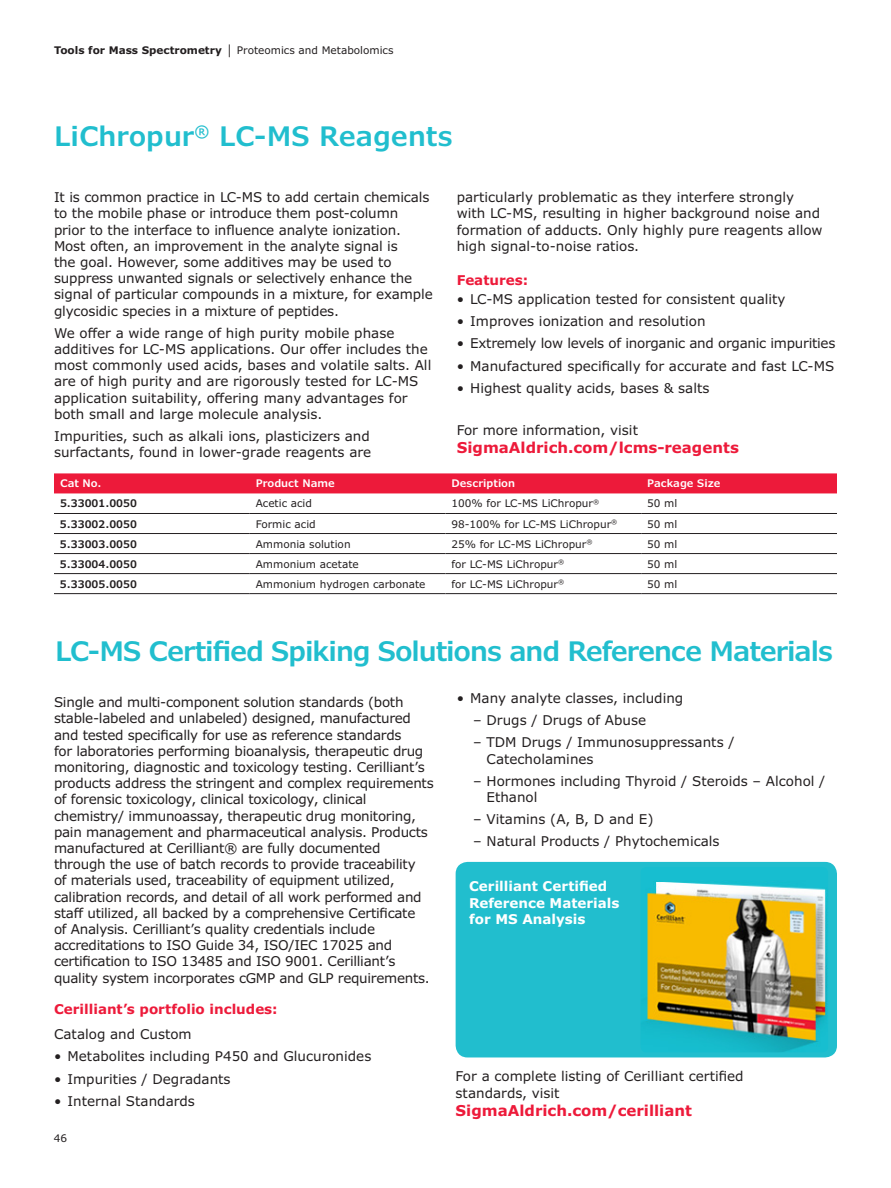
<style>
.page{position:relative;width:891px;height:1188px;background:#fff}
.page>*{position:absolute;margin:0;border:0;box-sizing:border-box;transform-origin:0 0}
.t1{font:600 27px "Verdana Pro";letter-spacing:-.04em;color:#21bece}
.t2{font:600 27px "Verdana Pro";color:#21bece}
.t3{font:700 15px "Verdana Pro";color:#ed1a3a}
.t4{font:13.5px/16.2px "Verdana Pro";letter-spacing:-.01em;color:#231f20}
.t5{font:700 13.5px/16.5px "Verdana Pro";color:#fff}
.t6{font:700 13.5px "Verdana Pro";color:#ed1a3a}
.t7{font:10.5px "Verdana Pro";color:#231f20}
.t8{font:600 10.5px "Verdana Pro";color:#231f20}
.t9{font:600 10.5px "Verdana Pro";color:#fff}
.s1{font-weight:700}
</style>
<div class="page">
<div style="left:456px;top:862px;width:381px;height:195px;background:#21bece;border-radius:12px"></div>
<div style="left:54px;top:473px;width:783px;height:20px;background:#ed1a3a"></div>
<hr style="left:54px;top:513px;width:196px;height:1px;background:#231f20">
<hr style="left:250px;top:513px;width:196px;height:1px;background:#231f20">
<hr style="left:446px;top:513px;width:195px;height:1px;background:#231f20">
<hr style="left:641px;top:513px;width:196px;height:1px;background:#231f20">
<hr style="left:54px;top:533px;width:196px;height:1px;background:#231f20">
<hr style="left:250px;top:533px;width:196px;height:1px;background:#231f20">
<hr style="left:446px;top:533px;width:195px;height:1px;background:#231f20">
<hr style="left:641px;top:533px;width:196px;height:1px;background:#231f20">
<hr style="left:54px;top:553px;width:196px;height:1px;background:#231f20">
<hr style="left:250px;top:553px;width:196px;height:1px;background:#231f20">
<hr style="left:446px;top:553px;width:195px;height:1px;background:#231f20">
<hr style="left:641px;top:553px;width:196px;height:1px;background:#231f20">
<hr style="left:54px;top:573px;width:196px;height:1px;background:#231f20">
<hr style="left:250px;top:573px;width:196px;height:1px;background:#231f20">
<hr style="left:446px;top:573px;width:195px;height:1px;background:#231f20">
<hr style="left:641px;top:573px;width:196px;height:1px;background:#231f20">
<hr style="left:54px;top:593px;width:196px;height:1px;background:#231f20">
<hr style="left:250px;top:593px;width:196px;height:1px;background:#231f20">
<hr style="left:446px;top:593px;width:195px;height:1px;background:#231f20">
<hr style="left:641px;top:593px;width:196px;height:1px;background:#231f20">
<img style="left:641px;top:880px;width:187px;height:172px">
<p class="t7" style="left:54px;top:43px;width:341px"><span class="s1">Tools for Mass Spectrometry</span> │ Proteomics and Metabolomics</p>
<h1 class="t2" style="left:54px;top:119px;width:400px">LiChropur<sup>®</sup> LC-MS Reagents</h1>
<p class="t4" style="left:457px;top:189px;width:367px">particularly problematic as they interfere strongly with LC-MS, resulting in higher background noise and formation of adducts. Only highly pure reagents allow high signal-to-noise ratios.</p>
<p class="t4" style="left:54px;top:189px;width:380px">It is common practice in LC-MS to add certain chemicals to the mobile phase or introduce them post-column prior to the interface to influence analyte ionization.<br>Most often, an improvement in the analyte signal is<br>the goal. However, some additives may be used to suppress unwanted signals or selectively enhance the signal of particular compounds in a mixture, for example glycosidic species in a mixture of peptides.</p>
<p class="t4" style="left:54px;top:325px;width:379px">We offer a wide range of high purity mobile phase additives for LC-MS applications. Our offer includes the most commonly used acids, bases and volatile salts. All are of high purity and are rigorously tested for LC-MS application suitability, offering many advantages for both small and large molecule analysis.</p>
<p class="t4" style="left:54px;top:428px;width:319px">Impurities, such as alkali ions, plasticizers and surfactants, found in lower-grade reagents are</p>
<p class="t9" style="left:60px;top:477px;width:43px">Cat No.</p>
<p class="t9" style="left:256px;top:477px;width:80px">Product Name</p>
<p class="t9" style="left:452px;top:477px;width:65px">Description</p>
<p class="t9" style="left:647px;top:477px;width:75px">Package Size</p>
<p class="t8" style="left:60px;top:497px;width:78px">5.33001.0050</p>
<p class="t7" style="left:256px;top:497px;width:58px">Acetic acid</p>
<p class="t7" style="left:452px;top:497px;width:149px">100% for LC-MS LiChropur<sup>®</sup></p>
<p class="t7" style="left:647px;top:497px;width:32px">50 ml</p>
<p class="t8" style="left:60px;top:517px;width:78px">5.33002.0050</p>
<p class="t7" style="left:256px;top:517px;width:62px">Formic acid</p>
<p class="t7" style="left:451px;top:517px;width:167px">98-100% for LC-MS LiChropur<sup>®</sup></p>
<p class="t7" style="left:647px;top:517px;width:32px">50 ml</p>
<p class="t8" style="left:60px;top:537px;width:78px">5.33003.0050</p>
<p class="t7" style="left:256px;top:537px;width:96px">Ammonia solution</p>
<p class="t7" style="left:451px;top:537px;width:143px">25% for LC-MS LiChropur<sup>®</sup></p>
<p class="t7" style="left:647px;top:537px;width:32px">50 ml</p>
<p class="t8" style="left:60px;top:557px;width:78px">5.33004.0050</p>
<p class="t7" style="left:256px;top:557px;width:105px">Ammonium acetate</p>
<p class="t7" style="left:451px;top:557px;width:114px">for LC-MS LiChropur<sup>®</sup></p>
<p class="t7" style="left:647px;top:557px;width:32px">50 ml</p>
<p class="t8" style="left:60px;top:577px;width:78px">5.33005.0050</p>
<p class="t7" style="left:256px;top:577px;width:171px">Ammonium hydrogen carbonate</p>
<p class="t7" style="left:451px;top:577px;width:114px">for LC-MS LiChropur<sup>®</sup></p>
<p class="t7" style="left:647px;top:577px;width:32px">50 ml</p>
<p class="t6" style="left:457px;top:271px;width:73px">Features:</p>
<p class="t4" style="left:457px;top:291px;width:330px">• LC-MS application tested for consistent quality</p>
<p class="t4" style="left:457px;top:313px;width:250px">• Improves ionization and resolution</p>
<p class="t4" style="left:457px;top:336px;width:380px">• Extremely low levels of inorganic and organic impurities</p>
<p class="t4" style="left:457px;top:358px;width:379px">• Manufactured specifically for accurate and fast LC-MS</p>
<p class="t4" style="left:457px;top:380px;width:254px">• Highest quality acids, bases &amp; salts</p>
<p class="t4" style="left:457px;top:422px;width:183px">For more information, visit</p>
<p class="t3" style="left:457px;top:438px;width:284px">SigmaAldrich.com/lcms-reagents</p>
<h1 class="t1" style="left:55px;top:633px;width:780px">LC-MS Certified Spiking Solutions and Reference Materials</h1>
<p class="t4" style="left:54px;top:694px;width:381px">Single and multi-component solution standards (both stable-labeled and unlabeled) designed, manufactured and tested specifically for use as reference standards<br>for laboratories performing bioanalysis, therapeutic drug monitoring, diagnostic and toxicology testing. Cerilliant’s products address the stringent and complex requirements of forensic toxicology, clinical toxicology, clinical chemistry/ immunoassay, therapeutic drug monitoring, pain management and pharmaceutical analysis. Products manufactured at Cerilliant® are fully documented through the use of batch records to provide traceability<br>of materials used, traceability of equipment utilized, calibration records, and detail of all work performed and staff utilized, all backed by a comprehensive Certificate<br>of Analysis. Cerilliant’s quality credentials include accreditations to ISO Guide 34, ISO/IEC 17025 and certification to ISO 13485 and ISO 9001. Cerilliant’s quality system incorporates cGMP and GLP requirements.</p>
<p class="t6" style="left:54px;top:1000px;width:225px">Cerilliant’s portfolio includes:</p>
<p class="t4" style="left:54px;top:1026px;width:139px">Catalog and Custom</p>
<p class="t4" style="left:54px;top:1049px;width:319px">• Metabolites including P450 and Glucuronides</p>
<p class="t4" style="left:54px;top:1071px;width:178px">• Impurities / Degradants</p>
<p class="t4" style="left:54px;top:1093px;width:143px">• Internal Standards</p>
<p class="t7" style="left:54px;top:1131px;width:15px">46</p>
<p class="t4" style="left:457px;top:690px;width:228px">• Many analyte classes, including</p>
<p class="t4" style="left:473px;top:712px;width:175px">– Drugs / Drugs of Abuse</p>
<p class="t4" style="left:487px;top:735px;width:250px;text-indent:-13px">– TDM Drugs / Immunosuppressants /<br>Catecholamines</p>
<p class="t4" style="left:487px;top:773px;width:340px;text-indent:-13px">– Hormones including Thyroid / Steroids – Alcohol /<br>Ethanol</p>
<p class="t4" style="left:473px;top:811px;width:182px">– Vitamins (A, B, D and E)</p>
<p class="t4" style="left:473px;top:834px;width:248px">– Natural Products / Phytochemicals</p>
<p class="t5" style="left:469px;top:878px;width:152px">Cerilliant Certified<br>Reference Materials for MS Analysis</p>
<p class="t4" style="left:456px;top:1069px;width:290px">For a complete listing of Cerilliant certified standards, visit</p>
<p class="t3" style="left:456px;top:1100px;width:238px">SigmaAldrich.com/cerilliant</p>
</div>
